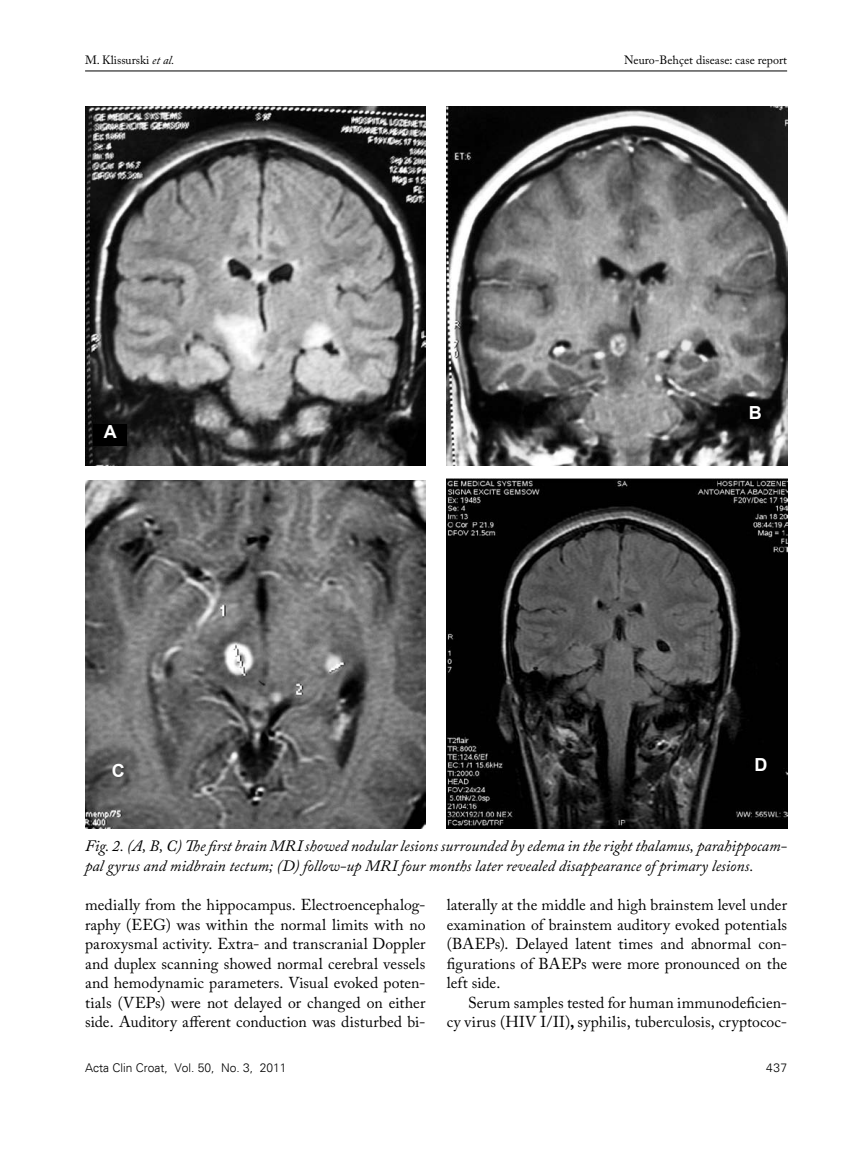
<style>
.page{position:relative;width:868px;height:1170px;background:#fff}
.page>*{position:absolute;margin:0;border:0;box-sizing:border-box;transform-origin:0 0}
.t1{font:700 18px "Arial";color:#fff}
.t2{font:15.75px/19.5px "Adobe Caslon Pro";letter-spacing:.01em;color:#000;text-align:justify}
.t3{font:italic 15.75px/19.5px "Adobe Caslon Pro";color:#000}
.t4{font:12px "Adobe Caslon Pro";color:#000}
.t5{font:300 12px "Univers";color:#000}
.s1{font-style:italic}
.s2{font-weight:700}
</style>
<div class="page">
<hr style="left:85px;top:71px;width:702px;height:1px;background:#000">
<img style="left:85px;top:106px;width:340px;height:360px">
<img style="left:446px;top:106px;width:341px;height:360px">
<img style="left:85px;top:480px;width:340px;height:348px">
<img style="left:446px;top:479px;width:341px;height:349px">
<div style="left:94px;top:425px;width:33px;height:21px;background:#000"></div>
<p class="t4" style="left:85px;top:53px;width:91px">M. Klissurski <span class="s1">et al.</span></p>
<p class="t4" style="left:624px;top:53px;width:164px">Neuro-Behçet disease: case report</p>
<p class="t1" style="left:104px;top:419px;width:14px">A</p>
<p class="t1" style="left:748px;top:401px;width:14px">B</p>
<p class="t1" style="left:112px;top:758px;width:14px">C</p>
<p class="t1" style="left:754px;top:753px;width:14px">D</p>
<p class="t3" style="left:85px;top:836px;width:703px">Fig. 2. (A, B, C) The first brain MRIshowed nodular lesions surrounded by edema in the right thalamus, parahippocam&shy;pal gyrus and midbrain tectum; (D) follow-up MRI four months later revealed disappearance of primary lesions.</p>
<p class="t2" style="left:85px;top:895px;width:342px">medially from the hippocampus. Electroencephalog&shy;raphy (EEG</p>
<p class="t2" style="left:85px;top:914px;width:342px;text-indent:81px">) was within the normal limits with no paroxysmal activity. Extra- and transcranial Doppler and duplex scanning showed normal cerebral vessels and hemodynamic parameters. Visual evoked poten&shy;tials (VEPs) were not delayed or changed on either side. Auditory afferent conduction was disturbed bi-</p>
<p class="t2" style="left:446px;top:894px;width:342px">laterally at the middle and high brainstem level under examination of brainstem auditory evoked potentials (BAEPs). Delayed latent times and abnormal con&shy;figurations of BAEPs were more pronounced on the left side.</p>
<p class="t2" style="left:446px;top:992px;width:342px;text-align:right">Serum samples tested for human immunodeficien-<br>cy virus (HIV I/II)<span class="s2">,</span> syphilis, tuberculosis, cryptococ-</p>
<p class="t5" style="left:85px;top:1060px;width:203px">Acta Clin Croat, Vol. 50, No. 3, 2011</p>
<p class="t5" style="left:766px;top:1060px;width:22px">437</p>
</div>
